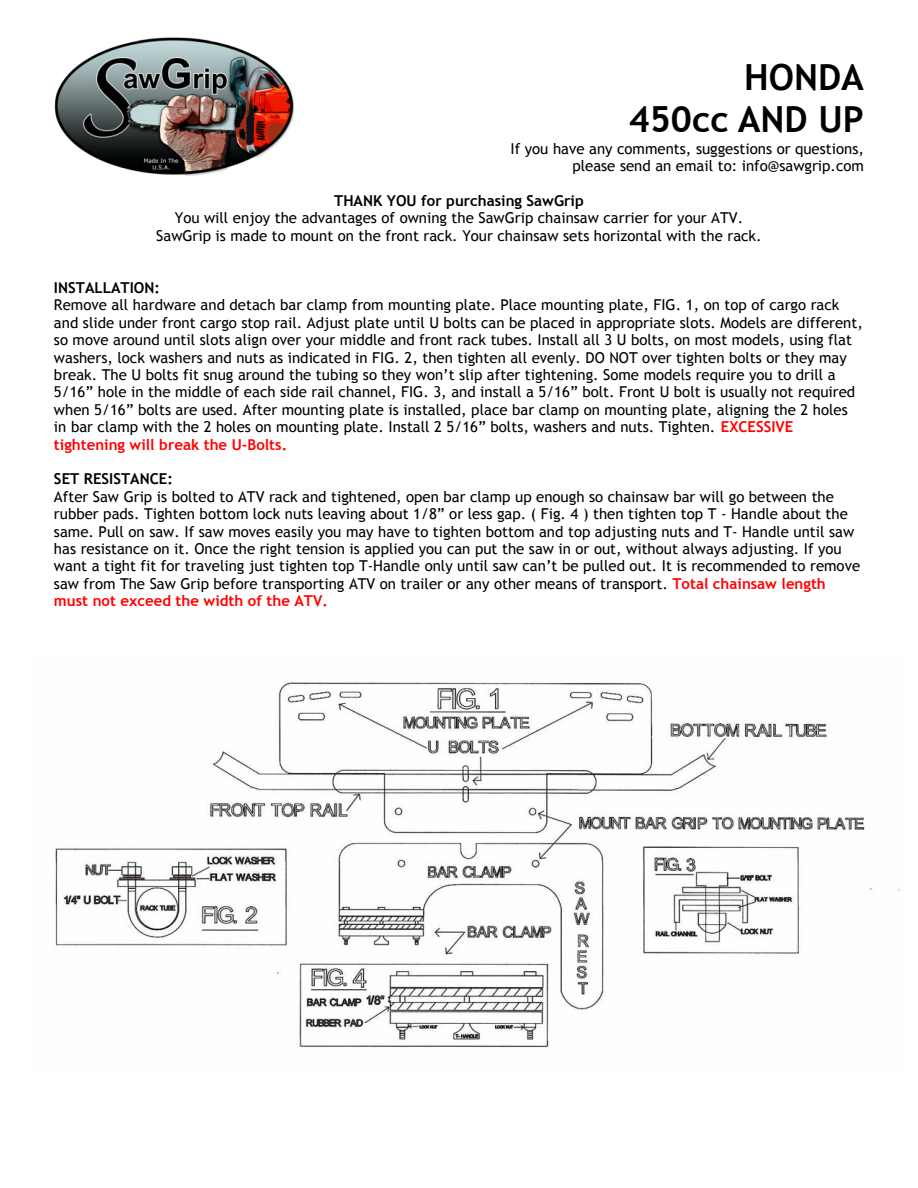
<style>
.page{position:relative;width:918px;height:1188px;background:#fff}
.page>*{position:absolute;margin:0;border:0;box-sizing:border-box;transform-origin:0 0}
.t1{font:700 36px/41.7px "Trebuchet MS";color:#000;text-align:right}
.t2{font:15px/17.4px "Trebuchet MS";color:#000}
.t3{font:700 15px "Trebuchet MS";color:#000}
.s1{font-weight:700;color:#f00}
</style>
<div class="page">
<img style="left:54px;top:37px;width:239px;height:138px">
<img style="left:55px;top:682px;width:845px;height:366px">
<h1 class="t1" style="left:629px;top:60px;width:237px">HONDA<br>450cc AND UP</h1>
<p class="t2" style="left:511px;top:141px;width:355px;text-align:right">If you have any comments, suggestions or questions, please send an email to: info@sawgrip.com</p>
<p class="t3" style="left:334px;top:195px;width:251px">THANK YOU for purchasing SawGrip</p>
<p class="t2" style="left:156px;top:211px;width:607px;text-align:center">You will enjoy the advantages of owning the SawGrip chainsaw carrier for your ATV.<br>SawGrip is made to mount on the front rack. Your chainsaw sets horizontal with the rack.</p>
<p class="t3" style="left:54px;top:282px;width:107px">INSTALLATION:</p>
<p class="t2" style="left:54px;top:298px;width:810px">Remove all hardware and detach bar clamp from mounting plate. Place mounting plate, FIG. 1, on top of cargo rack and slide under front cargo stop rail. Adjust plate until U bolts can be placed in appropriate slots. Models are different, so move around until slots align over your middle and front rack tubes. Install all 3 U bolts, on most models, using flat washers, lock washers and nuts as indicated in FIG. 2, then tighten all evenly. DO NOT over tighten bolts or they may break. The U bolts fit snug around the tubing so they won’t slip after tightening. Some models require you to drill a 5/16” hole in the middle of each side rail channel, FIG. 3, and install a 5/16” bolt. Front U bolt is usually not required when 5/16” bolts are used. After mounting plate is installed, place bar clamp on mounting plate, aligning the 2 holes in bar clamp with the 2 holes on mounting plate. Install 2 5/16” bolts, washers and nuts. Tighten. <span class="s1">EXCESSIVE tightening will break the U-Bolts.</span></p>
<p class="t3" style="left:54px;top:473px;width:120px">SET RESISTANCE:</p>
<p class="t2" style="left:54px;top:489px;width:808px">After Saw Grip is bolted to ATV rack and tightened, open bar clamp up enough so chainsaw bar will go between the rubber pads. Tighten bottom lock nuts leaving about 1/8” or less gap. ( Fig. 4 ) then tighten top T - Handle about the same. Pull on saw. If saw moves easily you may have to tighten bottom and top adjusting nuts and T- Handle until saw has resistance on it. Once the right tension is applied you can put the saw in or out, without always adjusting. If you want a tight fit for traveling just tighten top T-Handle only until saw can’t be pulled out. It is recommended to remove saw from The Saw Grip before transporting ATV on trailer or any other means of transport. <span class="s1">Total chainsaw length must not exceed the width of the ATV.</span></p>
</div>
